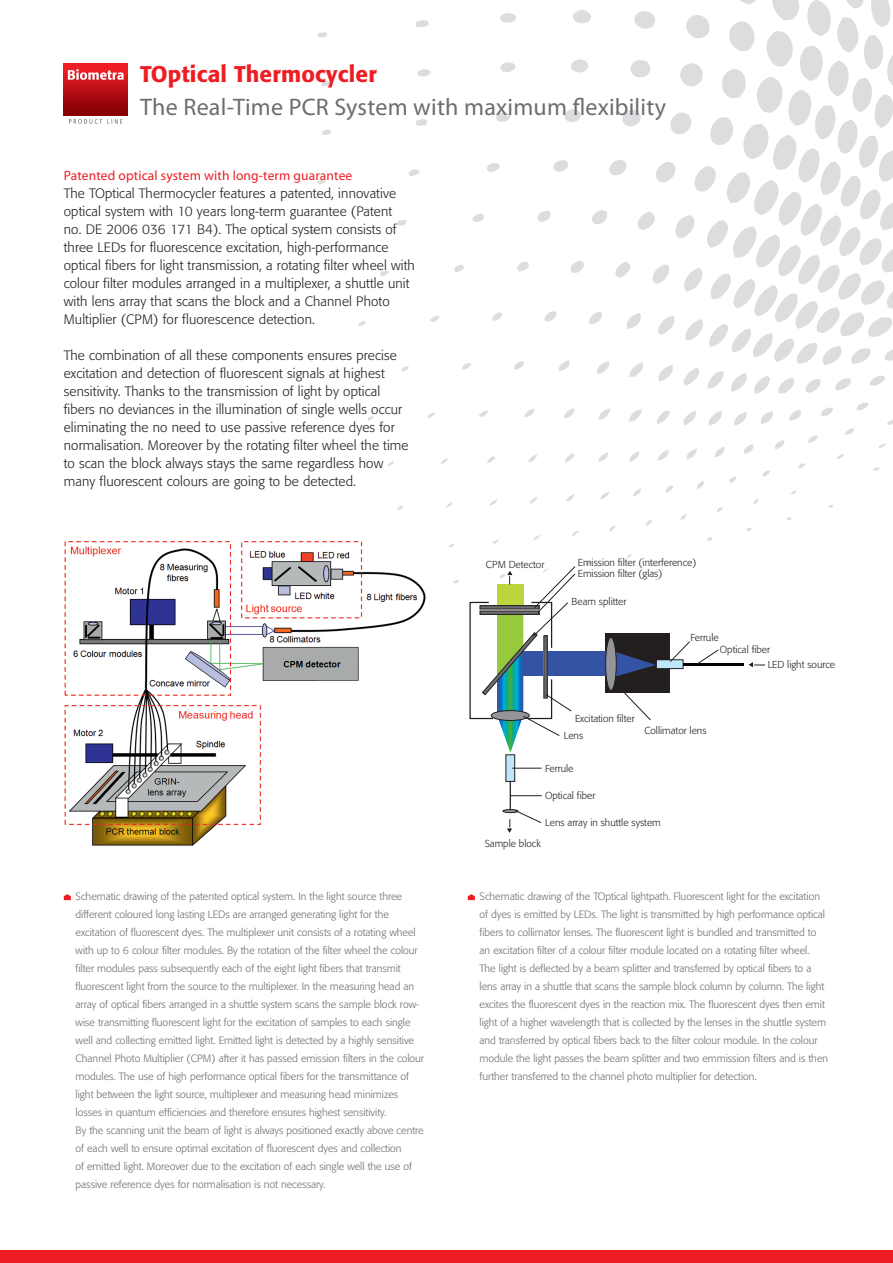
<style>
.page{position:relative;width:893px;height:1263px;background:#fff}
.page>*{position:absolute;margin:0;border:0;box-sizing:border-box;transform-origin:0 0}
.t1{font:24px "Myriad Pro";letter-spacing:.01em;color:#6c6d70}
.t2{font:500 22.5px "Formata";letter-spacing:.01em;color:#ee1d23}
.t3{font:300 13.5px/18px "Formata";letter-spacing:.01em;color:#231f20}
.t4{font:13.5px "Myriad Pro";letter-spacing:.01em;color:#ee1d23}
.t5{font:300 10.5px/18px "Formata";color:#6c6d70}
.t6{font:300 10.05px/14.4px "Formata";color:#231f20}
</style>
<div class="page">
<svg style="left:308px;top:0;width:585px;height:584px"></svg>
<svg style="left:64px;top:894px;width:7px;height:6px"></svg>
<svg style="left:468px;top:894px;width:7px;height:6px"></svg>
<div style="left:0;top:1250px;width:893px;height:13px;background:#ee1d23"></div>
<div style="left:605px;top:633px;width:64px;height:60px;background:#231f20"></div>
<div style="left:548px;top:651px;width:59px;height:25px;background:#3553a3"></div>
<svg style="left:616px;top:652px;width:40px;height:25px"></svg>
<div style="left:606px;top:637px;width:10px;height:53px;background:#939598;border-radius:50%"></div>
<div style="left:605px;top:637px;width:12px;height:54px;border:1px solid #231f20;border-radius:50%"></div>
<div style="left:656px;top:660px;width:27px;height:9px;background:#bee7fa"></div>
<div style="left:656px;top:659px;width:27px;height:10px;border:1px solid #231f20"></div>
<div style="left:506px;top:755px;width:9px;height:26px;background:#bee7fa"></div>
<div style="left:506px;top:754px;width:9px;height:28px;border:1px solid #231f20"></div>
<hr style="left:683px;top:663px;width:60px;height:2px;background:#000">
<div style="left:503px;top:809px;width:15px;height:4px;border:1px solid #231f20;border-radius:50%"></div>
<svg style="left:670px;top:641px;width:20px;height:21px"></svg>
<svg style="left:624px;top:693px;width:27px;height:27px"></svg>
<svg style="left:697px;top:649px;width:22px;height:15px"></svg>
<hr style="left:512px;top:768px;width:30px;height:1px;background:#231f20">
<svg style="left:469px;top:566px;width:107px;height:187px"></svg>
<svg style="left:748px;top:662px;width:17px;height:5px"></svg>
<svg style="left:506px;top:781px;width:36px;height:52px"></svg>
<svg style="left:69px;top:119px;width:54px;height:5px"></svg>
<div style="left:64px;top:64px;width:64px;height:51px;background:linear-gradient(to bottom,#f92029,#7e0002)"></div>
<svg style="left:68px;top:69px;width:56px;height:11px"></svg>
<img style="left:64px;top:540px;width:362px;height:306px">
<h2 class="t2" style="left:140px;top:60px;width:238px">TOptical Thermocycler</h2>
<h1 class="t1" style="left:140px;top:92px;width:527px">The Real-Time PCR System with maximum flexibility</h1>
<p class="t4" style="left:64px;top:167px;width:290px">Patented optical system with long-term guarantee</p>
<p class="t3" style="left:64px;top:184px;width:353px">The TOptical Thermocycler features a patented, innovative optical system with 10 years long-term guarantee (Patent<br>no. DE 2006 036 171 B4). The optical system consists of three LEDs for fluorescence excitation, high-performance optical fibers for light transmission, a rotating filter wheel with colour filter modules arranged in a multiplexer, a shuttle unit with lens array that scans the block and a Channel Photo Multiplier (CPM) for fluorescence detection.</p>
<p class="t3" style="left:64px;top:346px;width:346px">The combination of all these components ensures precise excitation and detection of fluorescent signals at highest sensitivity. Thanks to the transmission of light by optical fibers no deviances in the illumination of single wells occur eliminating the no need to use passive reference dyes for normalisation. Moreover by the rotating filter wheel the time to scan the block always stays the same regardless how many fluorescent colours are going to be detected.</p>
<p class="t6" style="left:486px;top:557px;width:60px">CPM Detector</p>
<p class="t6" style="left:578px;top:555px;width:120px">Emission filter (interference)</p>
<p class="t6" style="left:578px;top:566px;width:86px">Emission filter (glas)</p>
<p class="t6" style="left:572px;top:594px;width:56px">Beam splitter</p>
<p class="t6" style="left:690px;top:630px;width:30px">Ferrule</p>
<p class="t6" style="left:768px;top:643px;width:69px;text-indent:-48px">Optical fiber<br>LED light source</p>
<p class="t6" style="left:575px;top:711px;width:61px">Excitation filter</p>
<p class="t6" style="left:564px;top:729px;width:21px">Lens</p>
<p class="t6" style="left:644px;top:723px;width:64px">Collimator lens</p>
<p class="t6" style="left:545px;top:761px;width:30px">Ferrule</p>
<p class="t6" style="left:545px;top:788px;width:52px">Optical fiber</p>
<p class="t6" style="left:545px;top:816px;width:117px">Lens array in shuttle system</p>
<p class="t6" style="left:485px;top:837px;width:58px">Sample block</p>
<p class="t5" style="left:76px;top:887px;width:350px">Schematic drawing of the patented optical system. In the light source three different coloured long lasting LEDs are arranged generating light for the excitation of fluorescent dyes. The multiplexer unit consists of a rotating wheel with up to 6 colour filter modules. By the rotation of the filter wheel the colour filter modules pass subsequently each of the eight light fibers that transmit fluorescent light from the source to the multiplexer. In the measuring head an array of optical fibers arranged in a shuttle system scans the sample block row&shy;wise transmitting fluorescent light for the excitation of samples to each single well and collecting emitted light. Emitted light is detected by a highly sensitive Channel Photo Multiplier (CPM) after it has passed emission filters in the colour modules. The use of high performance optical fibers for the transmittance of light between the light source, multiplexer and measuring head minimizes losses in quantum efficiencies and therefore ensures highest sensitivity.<br>By the scanning unit the beam of light is always positioned exactly above centre of each well to ensure optimal excitation of fluorescent dyes and collection<br>of emitted light. Moreover due to the excitation of each single well the use of passive reference dyes for normalisation is not necessary.</p>
<p class="t5" style="left:480px;top:887px;width:350px">Schematic drawing of the TOptical lightpath. Fluorescent light for the excitation of dyes is emitted by LEDs. The light is transmitted by high performance optical fibers to collimator lenses. The fluorescent light is bundled and transmitted to an excitation filter of a colour filter module located on a rotating filter wheel.<br>The light is deflected by a beam splitter and transferred by optical fibers to a lens array in a shuttle that scans the sample block column by column. The light excites the fluorescent dyes in the reaction mix. The fluorescent dyes then emit light of a higher wavelength that is collected by the lenses in the shuttle system and transferred by optical fibers back to the filter colour module. In the colour module the light passes the beam splitter and two emmission filters and is then further transferred to the channel photo multiplier for detection.</p>
</div>
